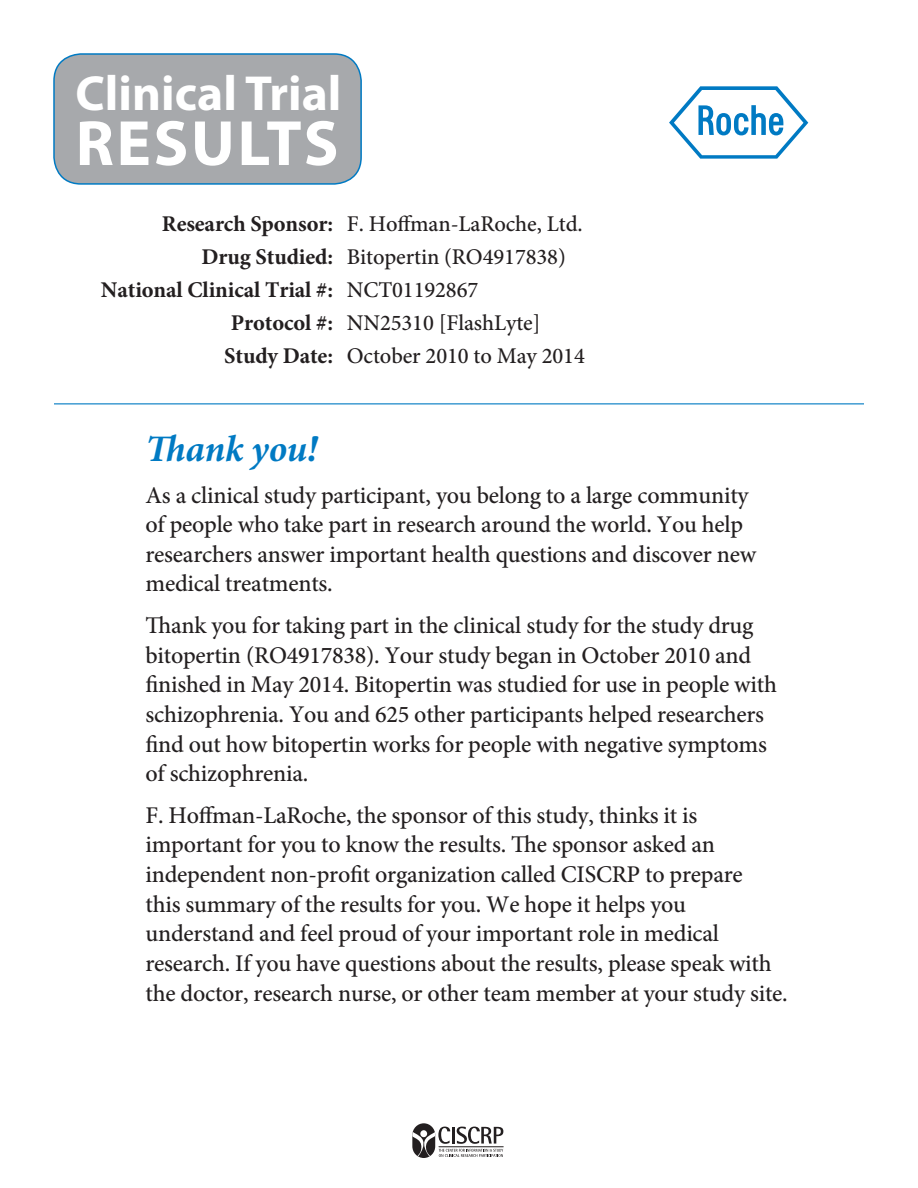
<style>
.page{position:relative;width:918px;height:1188px;background:#fff}
.page>*{position:absolute;margin:0;border:0;box-sizing:border-box;transform-origin:0 0}
.t1{font:700 64.5px "Myriad Pro";letter-spacing:.04em;color:#fff}
.t2{font:700 49.5px "Myriad Pro";color:#fff}
.text__tighter_spacin{font:italic 700 37.5px "Minion Pro";letter-spacing:-.005em;color:#007ac3}
.text__tighter_spacin-2{font:500 24px/29.7px "Minion Pro";letter-spacing:-.01em;color:#231f20}
.intro_info{font:500 22.5px "Minion Pro";letter-spacing:-.005em;color:#231f20}
.intro_info-2{font:700 22.5px "Minion Pro";letter-spacing:-.005em;color:#231f20}
.s1{font-weight:700}
.s2{font-weight:500}
</style>
<div class="page">
<div style="left:54px;top:54px;width:307px;height:130px;background:#a7a9ac;border-radius:27px"></div>
<div style="left:53px;top:53px;width:309px;height:132px;border:2px solid #007ac3;border-radius:27px"></div>
<svg style="left:412px;top:1123px;width:23px;height:35px"></svg>
<svg style="left:412px;top:1125px;width:91px;height:33px"></svg>
<hr style="left:54px;top:403px;width:810px;height:1px;background:#007ac3">
<svg style="left:669px;top:86px;width:139px;height:73px"></svg>
<p class="t2" style="left:76px;top:61px;width:267px">Clinical Trial</p>
<p class="t1" style="left:76px;top:101px;width:264px">RESULTS</p>
<p class="intro_info" style="left:162px;top:208px;width:422px"><span class="s1">Research Sponsor:</span> F. Hoffman-LaRoche, Ltd.</p>
<p class="intro_info" style="left:201px;top:241px;width:366px"><span class="s1">Drug Studied:</span> Bitopertin (RO4917838)</p>
<p class="intro_info-2" style="left:101px;top:274px;width:379px">National Clinical Trial #: <span class="s2">NCT01192867</span></p>
<p class="intro_info" style="left:231px;top:307px;width:311px"><span class="s1">Protocol #:</span> NN25310 [FlashLyte]</p>
<p class="intro_info" style="left:224px;top:340px;width:362px"><span class="s1">Study Date:</span> October 2010 to May 2014</p>
<p class="text__tighter_spacin" style="left:146px;top:422px;width:173px">Thank you!</p>
<p class="text__tighter_spacin-2" style="left:146px;top:480px;width:612px">As a clinical study participant, you belong to a large community of people who take part in research around the world. You help researchers answer important health questions and discover new medical treatments.</p>
<p class="text__tighter_spacin-2" style="left:146px;top:611px;width:633px">Thank you for taking part in the clinical study for the study drug bitopertin (RO4917838). Your study began in October 2010 and finished in May 2014. Bitopertin was studied for use in people with schizophrenia. You and 625 other participants helped researchers find out how bitopertin works for people with negative symptoms of schizophrenia.</p>
<p class="text__tighter_spacin-2" style="left:146px;top:800px;width:644px">F. Hoffman-LaRoche, the sponsor of this study, thinks it is important for you to know the results. The sponsor asked an independent non-profit organization called CISCRP to prepare<br>this summary of the results for you. We hope it helps you understand and feel proud of your important role in medical research. If you have questions about the results, please speak with the doctor, research nurse, or other team member at your study site.</p>
</div>
